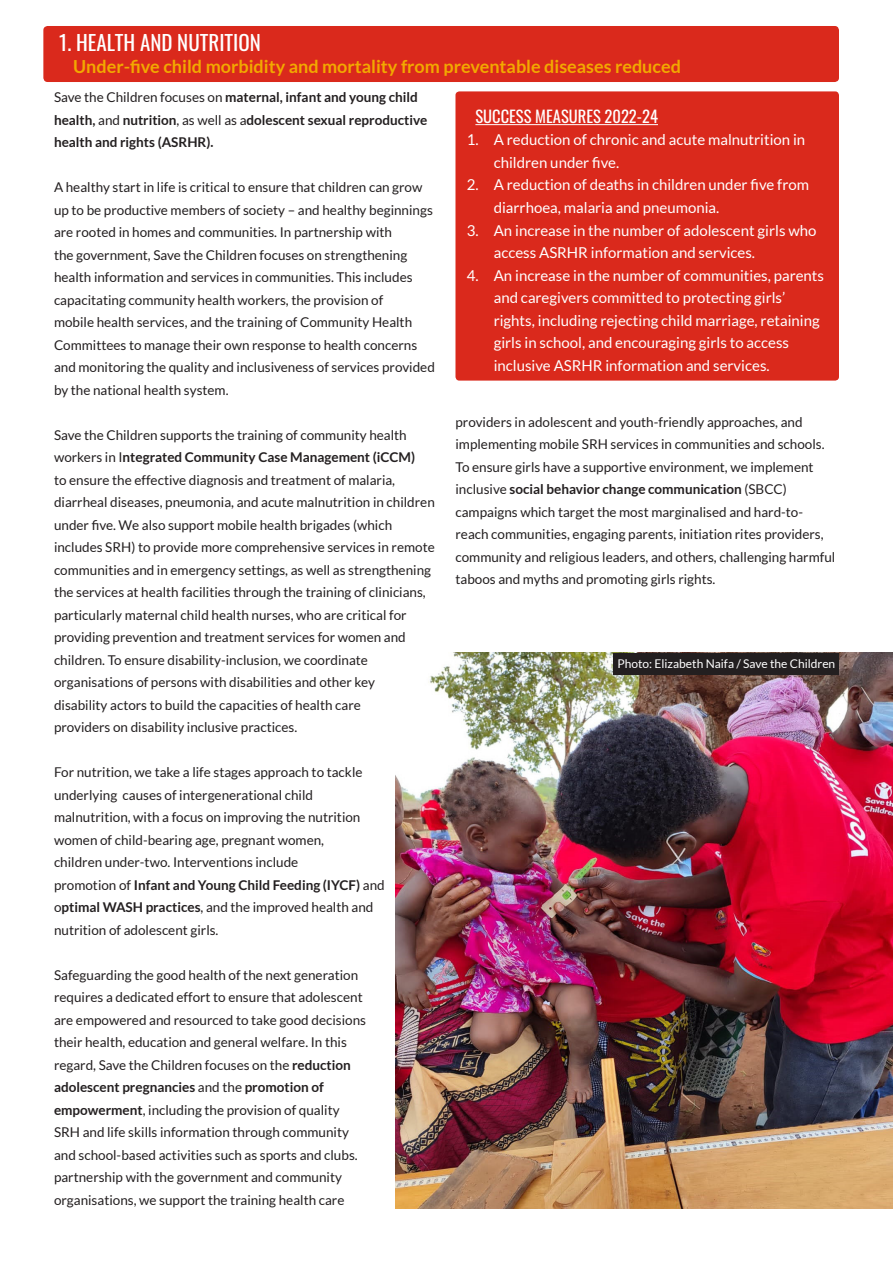
<style>
.page{position:relative;width:893px;height:1263px;background:#fff}
.page>*{position:absolute;margin:0;border:0;box-sizing:border-box;transform-origin:0 0}
.t1{font:21px "Oswald Regular 400";color:#fff}
.t2{font:700 18px "Lato";color:#f2a900}
.t3{font:16.5px "Oswald Regular 400";color:#fff}
.t4{font:15px/22.5px "Lato";color:#fff}
.t5{font:13.5px/22.5px "Lato";color:#231f20}
.t6{font:700 13.5px/22.5px "Lato";color:#231f20}
.t7{font:12px "Lato";color:#fff}
.s1{font-weight:400}
.s2{font-weight:700}
</style>
<div class="page">
<div style="left:43px;top:26px;width:796px;height:56px;background:#da291c;border-radius:4px"></div>
<div style="left:455px;top:91px;width:384px;height:290px;background:#da291c;border-radius:4px"></div>
<hr style="left:475px;top:124px;width:183px;height:1px;background:#fff">
<img style="left:396px;top:653px;width:497px;height:556px">
<div style="left:614px;top:653px;width:225px;height:21px;background:#231f20"></div>
<p class="t1" style="left:59px;top:24px;width:203px">1. HEALTH AND NUTRITION</p>
<p class="t2" style="left:73px;top:56px;width:609px">Under-five child morbidity and mortality from preventable diseases reduced</p>
<p class="t3" style="left:475px;top:102px;width:184px">SUCCESS MEASURES 2022-24</p>
<p class="t4" style="left:494px;top:129px;width:313px;text-indent:-27px">1. A reduction of chronic and acute malnutrition in children under five.</p>
<p class="t4" style="left:494px;top:174px;width:317px;text-indent:-27px">2. A reduction of deaths in children under five from diarrhoea, malaria and pneumonia.</p>
<p class="t4" style="left:494px;top:219px;width:324px;text-indent:-27px">3. An increase in the number of adolescent girls who access ASRHR information and services.</p>
<p class="t4" style="left:494px;top:264px;width:332px;text-indent:-27px">4. An increase in the number of communities, parents and caregivers committed to protecting girls’ rights, including rejecting child marriage, retaining girls in school, and encouraging girls to access inclusive ASRHR information and services.</p>
<p class="t6" style="left:54px;top:86px;width:375px"><span class="s1">Save the Children focuses on</span> maternal, infant and young child health, <span class="s1">and</span> nutrition<span class="s1">, as well as a</span>dolescent sexual reproductive health and rights (ASRHR).</p>
<p class="t5" style="left:54px;top:176px;width:382px">A healthy start in life is critical to ensure that children can grow up to be productive members of society – and healthy beginnings are rooted in homes and communities. In partnership with<br>the government, Save the Children focuses on strengthening health information and services in communities. This includes capacitating community health workers, the provision of<br>mobile health services, and the training of Community Health Committees to manage their own response to health concerns and monitoring the quality and inclusiveness of services provided by the national health system.</p>
<p class="t5" style="left:54px;top:424px;width:382px">Save the Children supports the training of community health workers in I<span class="s2">ntegrated Community Case Management (iCCM)<br></span>to ensure the effective diagnosis and treatment of malaria, diarrheal diseases, pneumonia, and acute malnutrition in children under five. We also support mobile health brigades (which includes SRH) to provide more comprehensive services in remote communities and in emergency settings, as well as strengthening the services at health facilities through the training of clinicians, particularly maternal child health nurses, who are critical for providing prevention and treatment services for women and children. To ensure disability-inclusion, we coordinate organisations of persons with disabilities and other key<br>disability actors to build the capacities of health care<br>providers on disability inclusive practices.</p>
<p class="t5" style="left:54px;top:761px;width:332px">For nutrition, we take a life stages approach to tackle underlying causes of intergenerational child malnutrition, with a focus on improving the nutrition women of child-bearing age, pregnant women,<br>children under-two. Interventions include<br>promotion of <span class="s2">Infant and Young Child Feeding (IYCF)</span> and o<span class="s2">ptimal WASH practices</span>, and the improved health and nutrition of adolescent girls.</p>
<p class="t5" style="left:54px;top:964px;width:314px">Safeguarding the good health of the next generation requires a dedicated effort to ensure that adolescent are empowered and resourced to take good decisions their health, education and general welfare. In this regard, Save the Children focuses on the <span class="s2">reduction adolescent pregnancies</span> and the <span class="s2">promotion of empowerment</span>, including the provision of quality SRH and life skills information through community and school-based activities such as sports and clubs. partnership with the government and community organisations, we support the training health care</p>
<p class="t5" style="left:455px;top:410px;width:381px">providers in adolescent and youth-friendly approaches, and implementing mobile SRH services in communities and schools.<br>To ensure girls have a supportive environment, we implement inclusive <span class="s2">social behavior change communication</span> (SBCC) campaigns which target the most marginalised and hard-to&shy;reach communities, engaging parents, initiation rites providers, community and religious leaders, and others, challenging harmful taboos and myths and promoting girls rights.</p>
<p class="t7" style="left:617px;top:657px;width:219px">Photo: Elizabeth Naifa / Save the Children</p>
</div>
